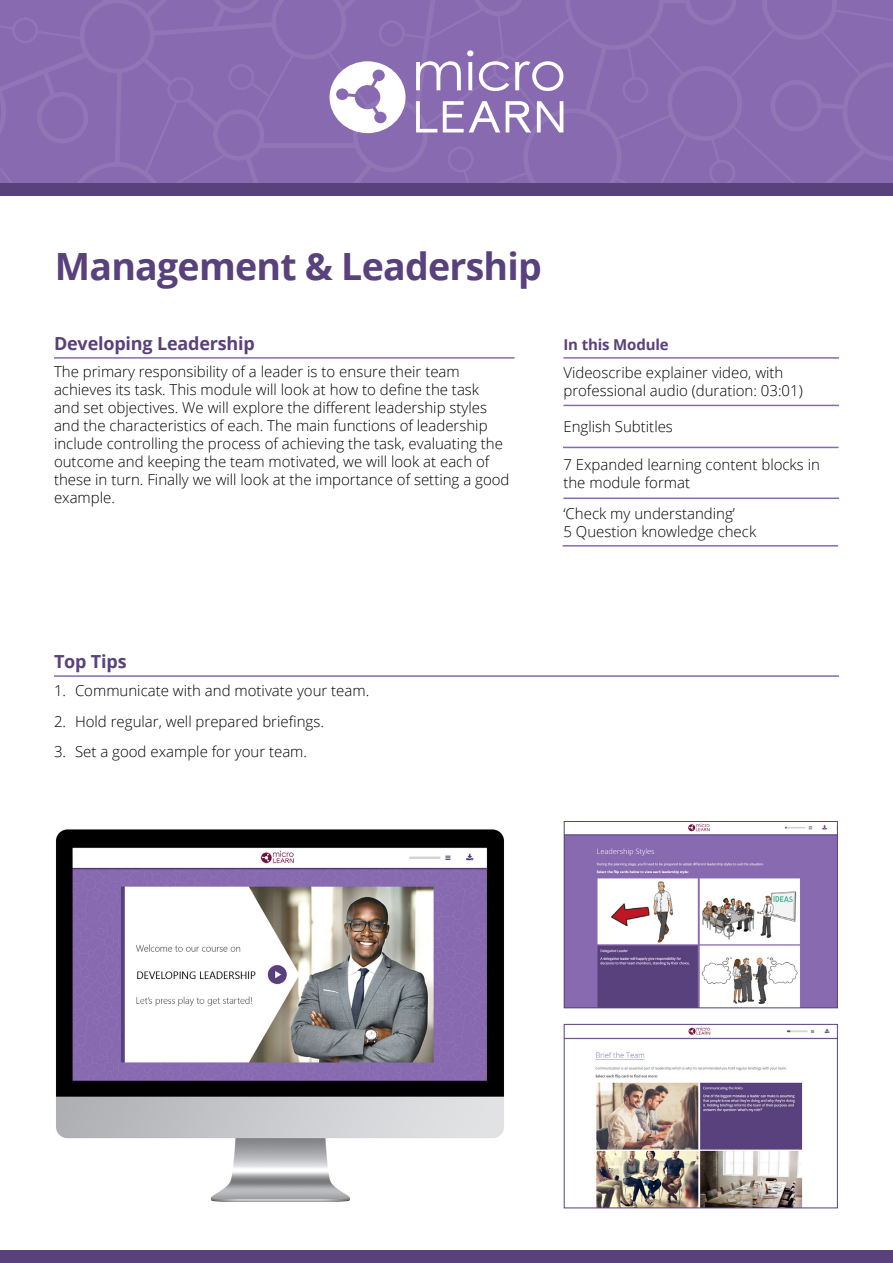
<style>
.page{position:relative;width:893px;height:1263px;background:#fff}
.page>*{position:absolute;margin:0;border:0;box-sizing:border-box;transform-origin:0 0}
.t1{font:700 37.5px "Open Sans";letter-spacing:-.02em;color:#59417c}
.t2{font:700 18px "Open Sans";letter-spacing:-.01em;color:#59417c}
.t3{font:300 15px/18px "Open Sans";color:#000}
.t4{font:700 15px "Open Sans";letter-spacing:-.01em;color:#59417c}
</style>
<div class="page">
<hr style="left:54px;top:357px;width:460px;height:2px;background:#886ab0">
<hr style="left:563px;top:357px;width:276px;height:2px;background:#886ab0">
<hr style="left:563px;top:405px;width:276px;height:1px;background:#886ab0">
<hr style="left:563px;top:447px;width:275px;height:1px;background:#886ab0">
<hr style="left:563px;top:497px;width:276px;height:2px;background:#886ab0">
<hr style="left:563px;top:545px;width:275px;height:2px;background:#886ab0">
<div style="left:0;top:1250px;width:893px;height:13px;background:#59417c"></div>
<hr style="left:54px;top:675px;width:785px;height:2px;background:#886ab0">
<div style="left:0;top:184px;width:893px;height:12px;background:#59417c"></div>
<svg style="left:0;top:0;width:893px;height:184px;background:#8d70b3"></svg>
<img style="left:56px;top:829px;width:448px;height:373px">
<img style="left:566px;top:823px;width:270px;height:183px">
<div style="left:564px;top:821px;width:274px;height:187px;border:1px solid #59417c"></div>
<img style="left:566px;top:1026px;width:270px;height:180px">
<div style="left:564px;top:1024px;width:274px;height:184px;border:1px solid #59417c"></div>
<h1 class="t1" style="left:55px;top:240px;width:489px">Management &amp; Leadership</h1>
<p class="t2" style="left:54px;top:331px;width:202px">Developing Leadership</p>
<p class="t3" style="left:54px;top:362px;width:457px">The primary responsibility of a leader is to ensure their team achieves its task. This module will look at how to define the task<br>and set objectives. We will explore the different leadership styles and the characteristics of each. The main functions of leadership include controlling the process of achieving the task, evaluating the outcome and keeping the team motivated, we will look at each of these in turn. Finally we will look at the importance of setting a good example.</p>
<p class="t4" style="left:563px;top:334px;width:107px">In this Module</p>
<p class="t3" style="left:563px;top:364px;width:241px">Videoscribe explainer video, with professional audio (duration: 03:01)</p>
<p class="t3" style="left:563px;top:417px;width:111px">English Subtitles</p>
<p class="t3" style="left:563px;top:455px;width:258px">7 Expanded learning content blocks in the module format</p>
<p class="t3" style="left:563px;top:504px;width:194px">‘Check my understanding’<br>5 Question knowledge check</p>
<p class="t2" style="left:54px;top:649px;width:74px">Top Tips</p>
<p class="t3" style="left:54px;top:681px;width:317px">1. Communicate with and motivate your team.</p>
<p class="t3" style="left:54px;top:712px;width:271px">2. Hold regular, well prepared briefings.</p>
<p class="t3" style="left:54px;top:742px;width:255px">3. Set a good example for your team.</p>
</div>
